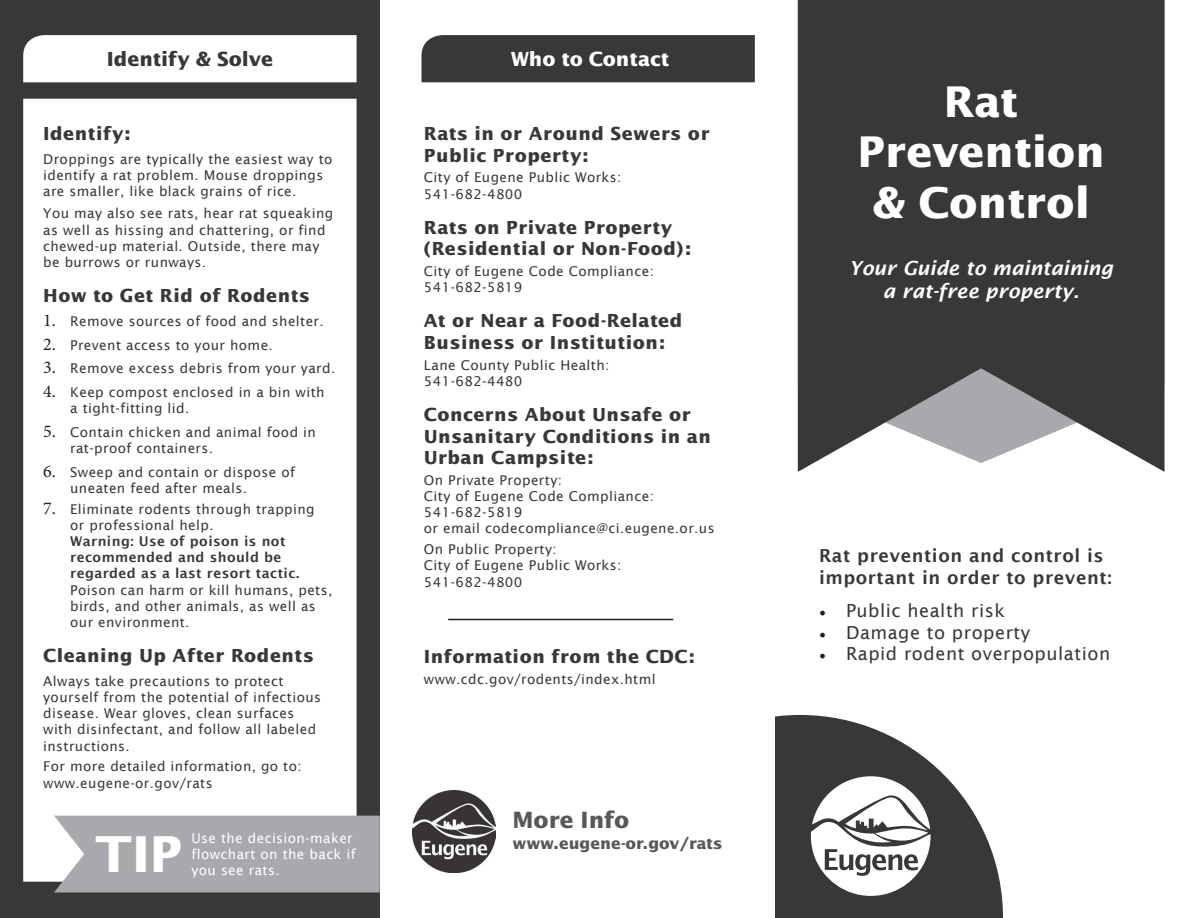
<style>
.page{position:relative;width:1188px;height:918px;background:#fff}
.page>*{position:absolute;margin:0;border:0;box-sizing:border-box;transform-origin:0 0}
.t1{font:700 49.5px "Lucida San";color:#fff}
.t2{font:700 42.3px/50.8px "Lucida San";color:#fff;text-align:center}
.t3{font:700 22.5px "Lucida San";color:#57585a}
.t4{font:italic 600 19.5px/23.4px "Lucida Sans";color:#fff;text-align:center}
.t5{font:700 19.5px "Lucida San";color:#383839}
.t6{font:700 19.5px "Lucida San";color:#fff}
.t7{font:700 18px/21.6px "Lucida San";letter-spacing:.03em;color:#383839}
.t8{font:18px "Lucida Sans";letter-spacing:.03em;color:#383839}
.t9{font:600 18px/21.6px "Lucida Sans";letter-spacing:.03em;color:#383839}
.t10{font:700 15.75px "Lucida San";letter-spacing:-.005em;color:#57585a}
.t11{font:13.5px/16.2px "Lucida Sans";letter-spacing:.03em;color:#383839}
.t12{font:13.5px/16.2px "Lucida Sans";letter-spacing:.03em;color:#fff}
.s1{font-family:"Minion Pro";font-size:18px;color:#231f20}
.s2{font-weight:600}
.s3{font-family:"Minion Pro";color:#231f20}
</style>
<div class="page">
<svg style="left:798px;top:0;width:367px;height:472px;background:#49494a"></svg>
<div style="left:0;top:0;width:380px;height:918px;background:#383839"></div>
<div style="left:23px;top:35px;width:334px;height:47px;background:#fff"></div>
<div style="left:23px;top:99px;width:334px;height:783px;background:#fff"></div>
<div style="left:54px;top:816px;width:326px;height:76px;background:#a8a9ad"></div>
<div style="left:421px;top:35px;width:334px;height:47px;background:#383839"></div>
<svg style="left:776px;top:715px;width:227px;height:203px;fill:#383839"></svg>
<svg style="left:811px;top:776px;width:120px;height:120px"></svg>
<img style="left:413px;top:790px;width:82px;height:83px">
<hr style="left:448px;top:619px;width:225px;height:1px;background:#231f20">
<p class="t5" style="left:107px;top:46px;width:168px">Identify &amp; Solve</p>
<p class="t7" style="left:43px;top:123px;width:89px">Identify:</p>
<p class="t11" style="left:43px;top:151px;width:291px">Droppings are typically the easiest way to identify a rat problem. Mouse droppings are smaller, like black grains of rice.</p>
<p class="t11" style="left:43px;top:206px;width:292px">You may also see rats, hear rat squeaking as well as hissing and chattering, or find chewed-up material. Outside, there may be burrows or runways.</p>
<p class="t7" style="left:43px;top:285px;width:268px">How to Get Rid of Rodents</p>
<p class="t11" style="left:43px;top:313px;width:282px"><span class="s1">1.</span> Remove sources of food and shelter.</p>
<p class="t11" style="left:43px;top:337px;width:231px"><span class="s1">2.</span> Prevent access to your home.</p>
<p class="t11" style="left:43px;top:360px;width:294px"><span class="s1">3.</span> Remove excess debris from your yard.</p>
<p class="t11" style="left:70px;top:384px;width:256px;text-indent:-27px"><span class="s1">4.</span> Keep compost enclosed in a bin with a tight-fitting lid.</p>
<p class="t11" style="left:70px;top:424px;width:247px;text-indent:-27px"><span class="s1">5.</span> Contain chicken and animal food in rat-proof containers.</p>
<p class="t11" style="left:70px;top:464px;width:226px;text-indent:-27px"><span class="s1">6.</span> Sweep and contain or dispose of uneaten feed after meals.</p>
<p class="t11" style="left:70px;top:501px;width:264px;text-indent:-27px"><span class="s1">7.</span> Eliminate rodents through trapping or professional help.<br><span class="s2">Warning: Use of poison is not recommended and should be regarded as a last resort tactic.<br></span>Poison can harm or kill humans, pets, birds, and other animals, as well as our environment.</p>
<p class="t7" style="left:43px;top:645px;width:272px">Cleaning Up After Rodents</p>
<p class="t11" style="left:43px;top:673px;width:279px">Always take precautions to protect yourself from the potential of infectious disease. Wear gloves, clean surfaces with disinfectant, and follow all labeled instructions.</p>
<p class="t11" style="left:43px;top:758px;width:260px">For more detailed information, go to: www.eugene-or.gov/rats</p>
<p class="t1" style="left:95px;top:821px;width:89px">TIP</p>
<p class="t12" style="left:191px;top:830px;width:166px">Use the decision-maker flowchart on the back if you see rats.</p>
<p class="t6" style="left:511px;top:46px;width:160px">Who to Contact</p>
<p class="t7" style="left:424px;top:123px;width:287px">Rats in or Around Sewers or<br>Public Property:</p>
<p class="t11" style="left:424px;top:170px;width:199px">City of Eugene Public Works:<br>541-682-4800</p>
<p class="t7" style="left:424px;top:217px;width:269px">Rats on Private Property (Residential or Non-Food):</p>
<p class="t11" style="left:424px;top:263px;width:232px">City of Eugene Code Compliance:<br>541-682-5819</p>
<p class="t7" style="left:424px;top:310px;width:260px">At or Near a Food-Related<br>Business or Institution:</p>
<p class="t11" style="left:424px;top:357px;width:187px">Lane County Public Health:<br>541-682-4480</p>
<p class="t7" style="left:424px;top:404px;width:289px">Concerns About Unsafe or<br>Unsanitary Conditions in an<br>Urban Campsite:</p>
<p class="t11" style="left:424px;top:472px;width:292px">On Private Property:<br>City of Eugene Code Compliance:<br>541-682-5819<br>or email codecompliance@ci.eugene.or.us</p>
<p class="t11" style="left:424px;top:541px;width:199px">On Public Property:<br>City of Eugene Public Works:<br>541-682-4800</p>
<p class="t7" style="left:424px;top:646px;width:273px">Information from the CDC:</p>
<p class="t11" style="left:424px;top:671px;width:233px">www.cdc.gov/rodents/index.html</p>
<p class="t3" style="left:512px;top:805px;width:119px">More Info</p>
<p class="t10" style="left:512px;top:833px;width:212px">www.eugene-or.gov/rats</p>
<p class="t2" style="left:944px;top:77px;width:76px">Rat</p>
<p class="t2" style="left:857px;top:128px;width:249px">Prevention &amp; Control</p>
<p class="t4" style="left:849px;top:256px;width:266px">Your Guide to maintaining a rat-free property.</p>
<p class="t9" style="left:819px;top:545px;width:294px">Rat prevention and control is important in order to prevent:</p>
<p class="t8" style="left:819px;top:600px;width:188px"><span class="s3">•</span> Public health risk</p>
<p class="t8" style="left:819px;top:622px;width:213px"><span class="s3">•</span> Damage to property</p>
<p class="t8" style="left:819px;top:644px;width:293px"><span class="s3">•</span> Rapid rodent overpopulation</p>
</div>
